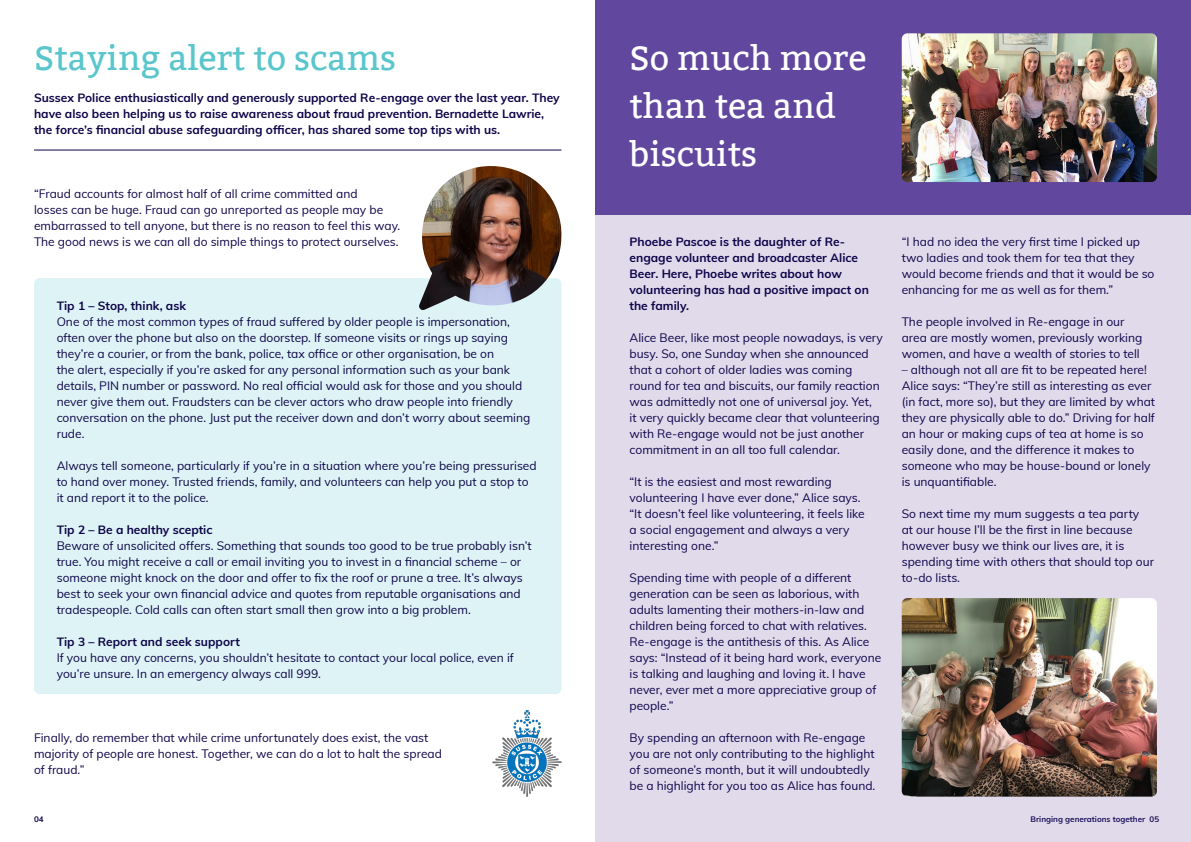
<style>
.page{position:relative;width:1191px;height:842px;background:#fff}
.page>*{position:absolute;margin:0;border:0;box-sizing:border-box;transform-origin:0 0}
.t1{font:34px/48px "Bitter";color:#fff}
.t2{font:34px "Bitter";color:#5ac6cc}
.t3{font:12px/16px "Muli";color:#0d0449}
.t4{font:700 12px/16px "Muli";color:#0d0449}
.t5{font:700 8px "Muli";color:#0d0449}
</style>
<div class="page">
<div style="left:595px;top:0;width:596px;height:842px;background:#e0daeb"></div>
<div style="left:595px;top:0;width:596px;height:214px;background:#61479d"></div>
<div style="left:34px;top:278px;width:527px;height:416px;background:#def3f5;border-radius:6px"></div>
<img style="left:419px;top:166px;width:143px;height:145px">
<img style="left:492px;top:710px;width:69px;height:87px">
<img style="left:901px;top:33px;width:256px;height:149px">
<img style="left:901px;top:598px;width:256px;height:199px">
<hr style="left:34px;top:150px;width:527px;height:1px;background:#0d0449">
<p class="t2" style="left:34px;top:38px;width:363px">Staying alert to scams</p>
<p class="t4" style="left:34px;top:89px;width:527px">Sussex Police enthusiastically and generously supported Re-engage over the last year. They have also been helping us to raise awareness about fraud prevention. Bernadette Lawrie, the force’s financial abuse safeguarding officer, has shared some top tips with us.</p>
<p class="t3" style="left:34px;top:185px;width:368px">“Fraud accounts for almost half of all crime committed and<br>losses can be huge. Fraud can go unreported as people may be embarrassed to tell anyone, but there is no reason to feel this way.<br>The good news is we can all do simple things to protect ourselves.</p>
<p class="t4" style="left:57px;top:297px;width:131px">Tip 1 – Stop, think, ask</p>
<p class="t3" style="left:57px;top:313px;width:475px">One of the most common types of fraud suffered by older people is impersonation, often over the phone but also on the doorstep. If someone visits or rings up saying they’re a courier, or from the bank, police, tax office or other organisation, be on<br>the alert, especially if you’re asked for any personal information such as your bank details, PIN number or password. No real official would ask for those and you should never give them out. Fraudsters can be clever actors who draw people into friendly conversation on the phone. Just put the receiver down and don’t worry about seeming rude.</p>
<p class="t3" style="left:57px;top:457px;width:481px">Always tell someone, particularly if you’re in a situation where you’re being pressurised to hand over money. Trusted friends, family, and volunteers can help you put a stop to it and report it to the police.</p>
<p class="t4" style="left:57px;top:521px;width:157px">Tip 2 – Be a healthy sceptic</p>
<p class="t3" style="left:57px;top:537px;width:476px">Beware of unsolicited offers. Something that sounds too good to be true probably isn’t true. You might receive a call or email inviting you to invest in a financial scheme – or someone might knock on the door and offer to fix the roof or prune a tree. It’s always best to seek your own financial advice and quotes from reputable organisations and tradespeople. Cold calls can often start small then grow into a big problem.</p>
<p class="t4" style="left:57px;top:633px;width:185px">Tip 3 – Report and seek support</p>
<p class="t3" style="left:57px;top:649px;width:459px">If you have any concerns, you shouldn’t hesitate to contact your local police, even if you’re unsure. In an emergency always call 999.</p>
<p class="t3" style="left:34px;top:729px;width:409px">Finally, do remember that while crime unfortunately does exist, the vast majority of people are honest. Together, we can do a lot to halt the spread of fraud.”</p>
<p class="t1" style="left:629px;top:35px;width:238px">So much more than tea and biscuits</p>
<p class="t4" style="left:629px;top:233px;width:241px">Phoebe Pascoe is the daughter of Re&shy;engage volunteer and broadcaster Alice<br>Beer. Here, Phoebe writes about how volunteering has had a positive impact on the family.</p>
<p class="t3" style="left:629px;top:329px;width:255px">Alice Beer, like most people nowadays, is very busy. So, one Sunday when she announced that a cohort of older ladies was coming round for tea and biscuits, our family reaction was admittedly not one of universal joy. Yet,<br>it very quickly became clear that volunteering with Re-engage would not be just another commitment in an all too full calendar.</p>
<p class="t3" style="left:629px;top:473px;width:237px">“It is the easiest and most rewarding volunteering I have ever done,” Alice says. “It doesn’t feel like volunteering, it feels like a social engagement and always a very interesting one.”</p>
<p class="t3" style="left:629px;top:569px;width:253px">Spending time with people of a different generation can be seen as laborious, with adults lamenting their mothers-in-law and children being forced to chat with relatives.<br>Re-engage is the antithesis of this. As Alice says: “Instead of it being hard work, everyone is talking and laughing and loving it. I have never, ever met a more appreciative group of people.”</p>
<p class="t3" style="left:629px;top:729px;width:247px">By spending an afternoon with Re-engage you are not only contributing to the highlight of someone’s month, but it will undoubtedly be a highlight for you too as Alice has found.</p>
<p class="t3" style="left:901px;top:233px;width:254px">“I had no idea the very first time I picked up two ladies and took them for tea that they would become friends and that it would be so enhancing for me as well as for them.”</p>
<p class="t3" style="left:901px;top:313px;width:242px">The people involved in Re-engage in our area are mostly women, previously working women, and have a wealth of stories to tell</p>
<p class="t3" style="left:901px;top:361px;width:255px">– although not all are fit to be repeated here!<br>Alice says: “They’re still as interesting as ever (in fact, more so), but they are limited by what they are physically able to do.” Driving for half an hour or making cups of tea at home is so easily done, and the difference it makes to someone who may be house-bound or lonely is unquantifiable.</p>
<p class="t3" style="left:901px;top:505px;width:254px">So next time my mum suggests a tea party<br>at our house I’ll be the first in line because however busy we think our lives are, it is spending time with others that should top our to-do lists.</p>
<p class="t5" style="left:34px;top:813px;width:11px">04</p>
<p class="t5" style="left:1030px;top:813px;width:130px">Bringing generations together 05</p>
</div>
